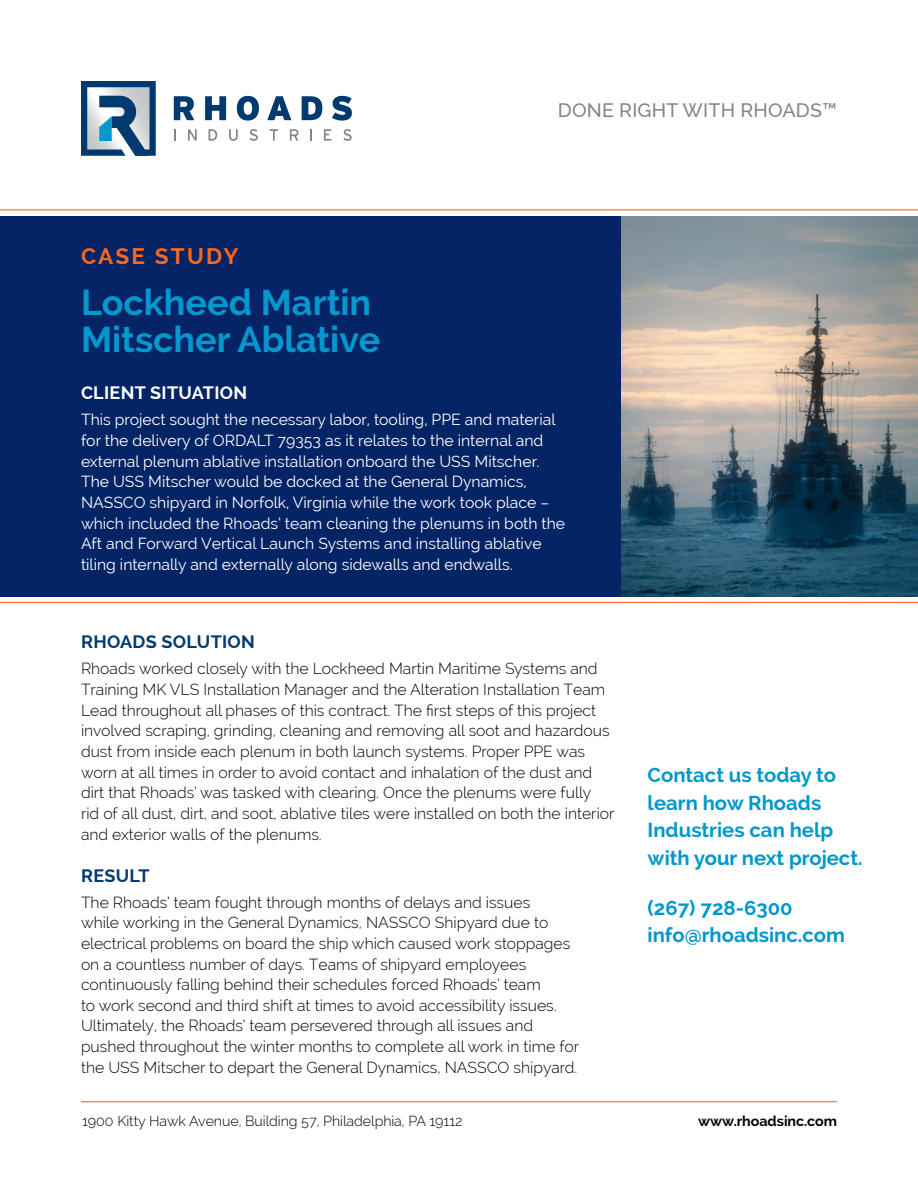
<style>
.page{position:relative;width:918px;height:1188px;background:#fff}
.page>*{position:absolute;margin:0;border:0;box-sizing:border-box;transform-origin:0 0}
.t1{font:700 36px/37.5px "Raleway";color:#0098ce}
.t2{font:700 22.5px "Raleway";letter-spacing:.095em;color:#ff671b}
.t3{font:700 20.25px/27.8px "Raleway";color:#0097cd}
.t4{font:500 19.5px "Raleway";letter-spacing:.01em;color:#7d868c}
.t5{font:700 18px "Raleway";letter-spacing:.015em;color:#003a6f}
.t6{font:700 18px "Raleway";letter-spacing:.015em;color:#fff}
.t7{font:300 15.75px/20.7px "Raleway";color:#000}
.t8{font:15.75px/20.7px "Raleway";color:#fff}
.t9{font:300 14.25px "Raleway";letter-spacing:-.005em;color:#000}
.t10{font:700 14.25px "Raleway";letter-spacing:-.005em;color:#000}
</style>
<div class="page">
<div style="left:0;top:216px;width:918px;height:380px;background:#052465"></div>
<hr style="left:0;top:209px;width:918px;height:1px;background:#ff671b">
<hr style="left:0;top:602px;width:918px;height:1px;background:#ff671b">
<svg style="left:174px;top:96px;width:20px;height:24px"></svg>
<svg style="left:205px;top:96px;width:21px;height:24px"></svg>
<svg style="left:237px;top:96px;width:22px;height:25px"></svg>
<svg style="left:267px;top:96px;width:24px;height:24px"></svg>
<svg style="left:302px;top:96px;width:20px;height:24px"></svg>
<svg style="left:332px;top:96px;width:20px;height:25px"></svg>
<svg style="left:81px;top:81px;width:75px;height:75px;background:#6b8eaa"></svg>
<svg style="left:174px;top:129px;width:2px;height:12px"></svg>
<svg style="left:188px;top:129px;width:9px;height:12px"></svg>
<svg style="left:209px;top:129px;width:8px;height:12px"></svg>
<svg style="left:229px;top:129px;width:9px;height:12px"></svg>
<svg style="left:250px;top:129px;width:8px;height:12px"></svg>
<svg style="left:270px;top:129px;width:8px;height:12px"></svg>
<svg style="left:290px;top:129px;width:9px;height:12px"></svg>
<svg style="left:310px;top:129px;width:2px;height:12px"></svg>
<svg style="left:324px;top:129px;width:7px;height:12px"></svg>
<svg style="left:343px;top:129px;width:9px;height:12px"></svg>
<hr style="left:81px;top:1101px;width:756px;height:1px;background:#ff671b">
<img style="left:621px;top:216px;width:297px;height:380px">
<p class="t4" style="left:558px;top:99px;width:281px">DONE RIGHT WITH RHOADS™</p>
<h2 class="t2" style="left:81px;top:243px;width:159px">CASE STUDY</h2>
<h1 class="t1" style="left:81px;top:283px;width:301px">Lockheed Martin<br>Mitscher Ablative</h1>
<p class="t6" style="left:81px;top:383px;width:168px">CLIENT SITUATION</p>
<p class="t8" style="left:81px;top:409px;width:486px">This project sought the necessary labor, tooling, PPE and material for the delivery of ORDALT 79353 as it relates to the internal and external plenum ablative installation onboard the USS Mitscher.<br>The USS Mitscher would be docked at the General Dynamics, NASSCO shipyard in Norfolk, Virginia while the work took place – which included the Rhoads’ team cleaning the plenums in both the Aft and Forward Vertical Launch Systems and installing ablative tiling internally and externally along sidewalls and endwalls.</p>
<p class="t5" style="left:81px;top:632px;width:175px">RHOADS SOLUTION</p>
<p class="t7" style="left:81px;top:658px;width:535px">Rhoads worked closely with the Lockheed Martin Maritime Systems and Training MK VLS Installation Manager and the Alteration Installation Team Lead throughout all phases of this contract. The first steps of this project involved scraping, grinding, cleaning and removing all soot and hazardous dust from inside each plenum in both launch systems. Proper PPE was worn at all times in order to avoid contact and inhalation of the dust and dirt that Rhoads’ was tasked with clearing. Once the plenums were fully<br>rid of all dust, dirt, and soot, ablative tiles were installed on both the interior and exterior walls of the plenums.</p>
<p class="t5" style="left:81px;top:865px;width:70px">RESULT</p>
<p class="t7" style="left:81px;top:892px;width:500px">The Rhoads’ team fought through months of delays and issues<br>while working in the General Dynamics, NASSCO Shipyard due to electrical problems on board the ship which caused work stoppages on a countless number of days. Teams of shipyard employees continuously falling behind their schedules forced Rhoads’ team<br>to work second and third shift at times to avoid accessibility issues.<br>Ultimately, the Rhoads’ team persevered through all issues and pushed throughout the winter months to complete all work in time for the USS Mitscher to depart the General Dynamics, NASSCO shipyard.</p>
<p class="t3" style="left:648px;top:761px;width:217px">Contact us today to learn how Rhoads<br>Industries can help with your next project.</p>
<p class="t3" style="left:648px;top:894px;width:199px">(267) 728-6300 info@rhoadsinc.com</p>
<p class="t9" style="left:82px;top:1112px;width:382px">1900 Kitty Hawk Avenue, Building 57, Philadelphia, PA 19112</p>
<p class="t10" style="left:698px;top:1113px;width:140px">www.rhoadsinc.com</p>
</div>
